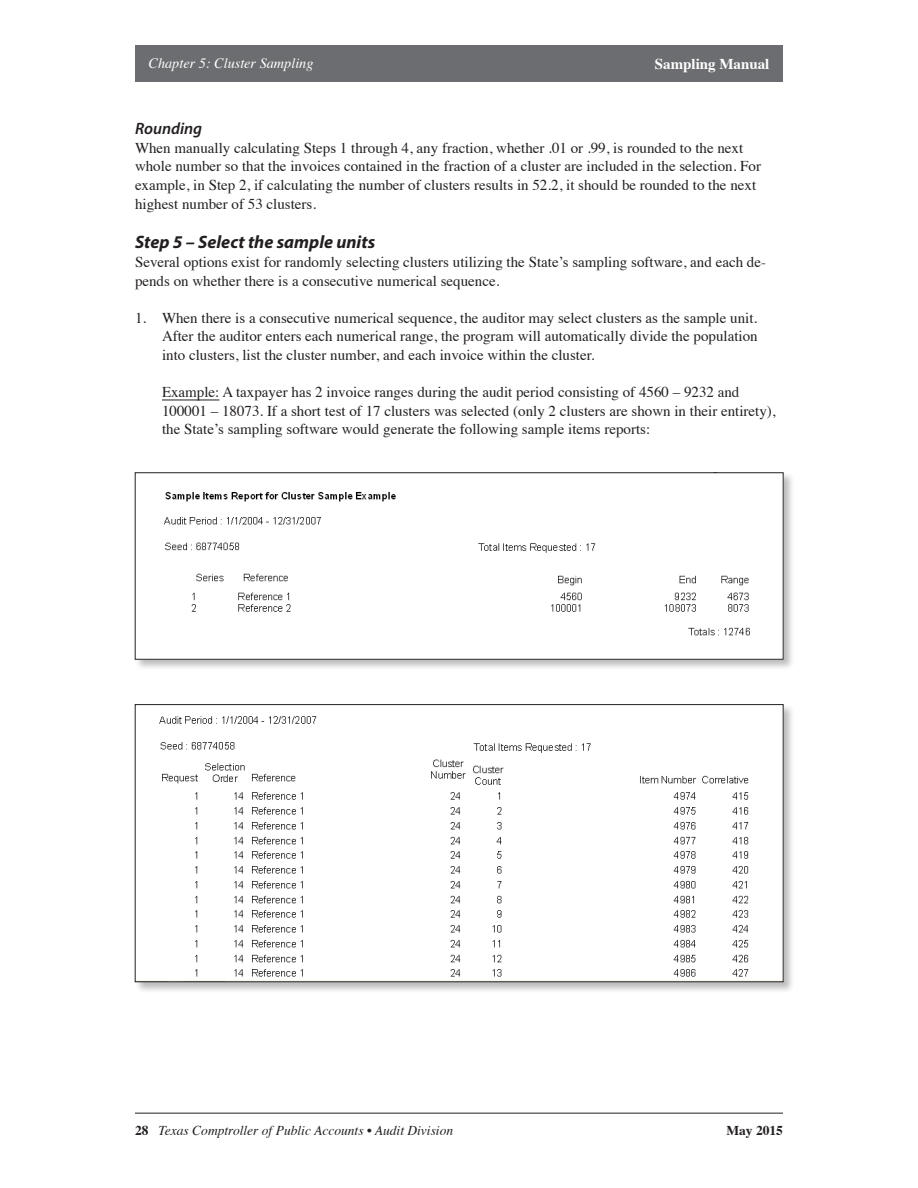
<style>
.page{position:relative;width:918px;height:1188px;background:#fff}
.page>*{position:absolute;margin:0;border:0;box-sizing:border-box;transform-origin:0 0}
.Subhead_2{font:italic 700 18px "Myriad Pro";color:#231f20}
.Subhead_3{font:italic 600 16.5px "Myriad Pro";color:#231f20}
.t1{font:15px/18.8px "Times";color:#231f20}
.t2{font:700 15px "Times";color:#fff}
.t3{font:italic 14.25px "Times";color:#fff}
.t4{font:italic 13.5px "Times";color:#231f20}
.t5{font:700 13.5px "Times";color:#231f20}
.s1{font-weight:700;font-style:normal}
</style>
<div class="page">
<hr style="left:135px;top:1113px;width:648px;height:1px;background:#231f20">
<div style="left:135px;top:45px;width:648px;height:36px;background:#6c6d70"></div>
<hr style="left:162px;top:400px;width:57px;height:1px;background:#231f20">
<div style="left:134px;top:472px;width:661px;height:199px;background:#231f20;opacity:.3"></div>
<img style="left:137px;top:475px;width:644px;height:182px">
<div style="left:134px;top:704px;width:661px;height:290px;background:#231f20;opacity:.3"></div>
<img style="left:137px;top:706px;width:644px;height:274px">
<div style="left:135px;top:704px;width:648px;height:278px;border:1px solid #231f20"></div>
<p class="t3" style="left:148px;top:51px;width:167px">Chapter 5: Cluster Sampling</p>
<p class="t2" style="left:655px;top:50px;width:116px">Sampling Manual</p>
<h4 class="Subhead_3" style="left:135px;top:118px;width:69px">Rounding</h4>
<p class="t1" style="left:135px;top:137px;width:628px">When manually calculating Steps 1 through 4, any fraction, whether .01 or .99, is rounded to the next whole number so that the invoices contained in the fraction of a cluster are included in the selection. For example, in Step 2, if calculating the number of clusters results in 52.2, it should be rounded to the next highest number of 53 clusters.</p>
<h3 class="Subhead_2" style="left:135px;top:231px;width:242px">Step 5 – Select the sample units</h3>
<p class="t1" style="left:135px;top:252px;width:633px">Several options exist for randomly selecting clusters utilizing the State’s sampling software, and each de&shy;pends on whether there is a consecutive numerical sequence.</p>
<p class="t1" style="left:162px;top:307px;width:597px;text-align:justify;text-indent:-27px">1. When there is a consecutive numerical sequence, the auditor may select clusters as the sample unit.<br>After the auditor enters each numerical range, the program will automatically divide the population into clusters, list the cluster number, and each invoice within the cluster.</p>
<p class="t1" style="left:162px;top:381px;width:615px">Example: A taxpayer has 2 invoice ranges during the audit period consisting of 4560 – 9232 and<br>100001 – 18073. If a short test of 17 clusters was selected (only 2 clusters are shown in their entirety), the State’s sampling software would generate the following sample items reports:</p>
<p class="t4" style="left:135px;top:1119px;width:320px"><span class="s1">28</span> Texas Comptroller of Public Accounts • Audit Division</p>
<p class="t5" style="left:726px;top:1118px;width:58px">May 2015</p>
</div>
